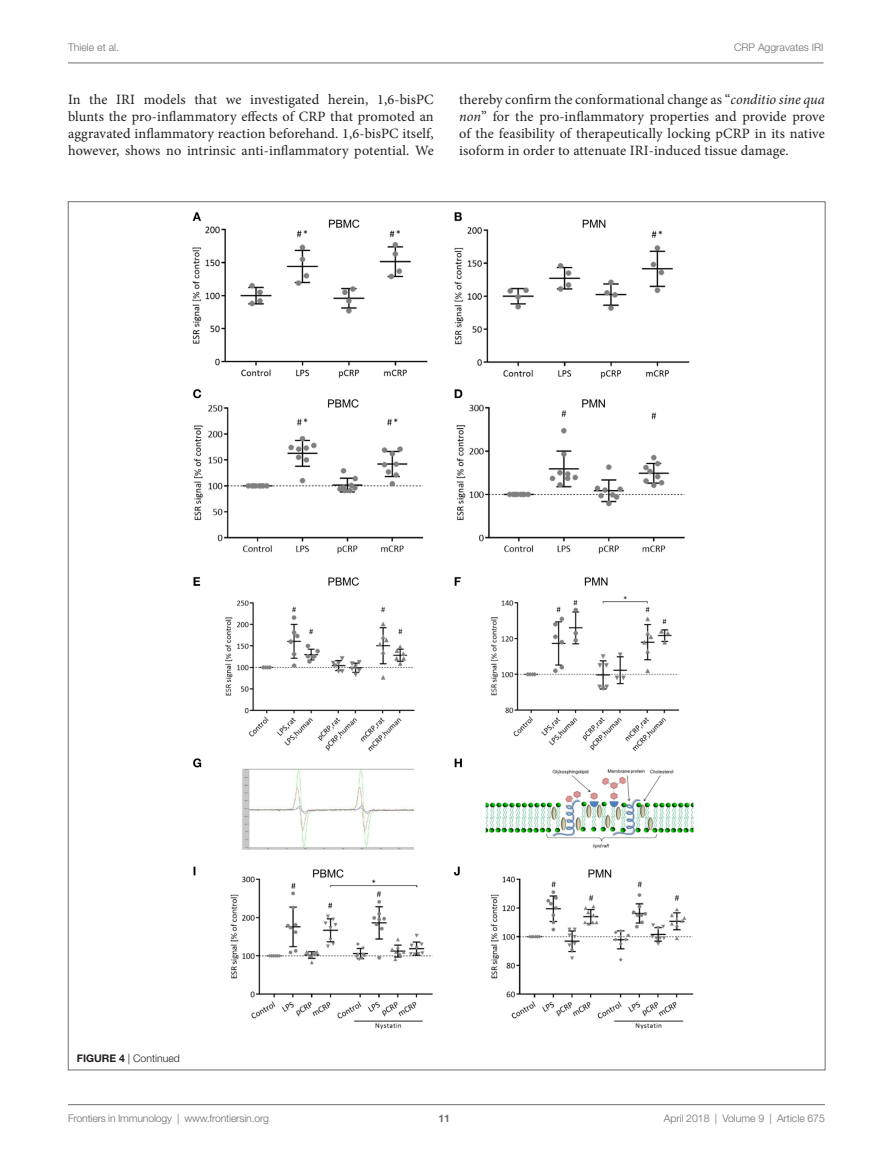
<style>
.page{position:relative;width:893px;height:1170px;background:#fff}
.page>*{position:absolute;margin:0;border:0;box-sizing:border-box;transform-origin:0 0}
.t1{font:14.25px/17.2px "Minion Pro";letter-spacing:.005em;color:#231f20;text-align:justify}
.t2{font:300 10.5px "Helvetica Neue LT Std";color:#6c6d70}
.t3{font:300 10.5px "Helvetica Neue LT Std";color:#231f20}
.t4{font:700 10.5px "Helvetica Neue LT Std";color:#6c6d70}
.s1{font-style:italic}
.s2{font-weight:700}
</style>
<div class="page">
<img style="left:192px;top:212px;width:502px;height:818px">
<hr style="left:68px;top:1104px;width:757px;height:1px;background:#6c6d70">
<hr style="left:68px;top:63px;width:755px;height:1px;background:#6c6d70">
<p class="t2" style="left:68px;top:41px;width:52px">Thiele et al.</p>
<p class="t2" style="left:734px;top:41px;width:91px">CRP Aggravates IRI</p>
<p class="t1" style="left:68px;top:90px;width:367px">In the IRI models that we investigated herein, 1,6-bisPC blunts the pro-inflammatory effects of CRP that promoted an aggravated inflammatory reaction beforehand. 1,6-bisPC itself, however, shows no intrinsic anti-inflammatory potential. We</p>
<p class="t1" style="left:459px;top:90px;width:367px">thereby confirm the conformational change as “<span class="s1">conditio sine qua non</span>” for the pro-inflammatory properties and provide prove of the feasibility of therapeutically locking pCRP in its native isoform in order to attenuate IRI-induced tissue damage.</p>
<p class="t3" style="left:77px;top:1051px;width:105px"><span class="s2">FIGURE 4</span> | Continued</p>
<p class="t2" style="left:68px;top:1111px;width:203px">Frontiers in Immunology | www.frontiersin.org</p>
<p class="t2" style="left:664px;top:1111px;width:163px">April 2018 | Volume 9 | Article 675</p>
<p class="t4" style="left:439px;top:1111px;width:13px">11</p>
</div>
